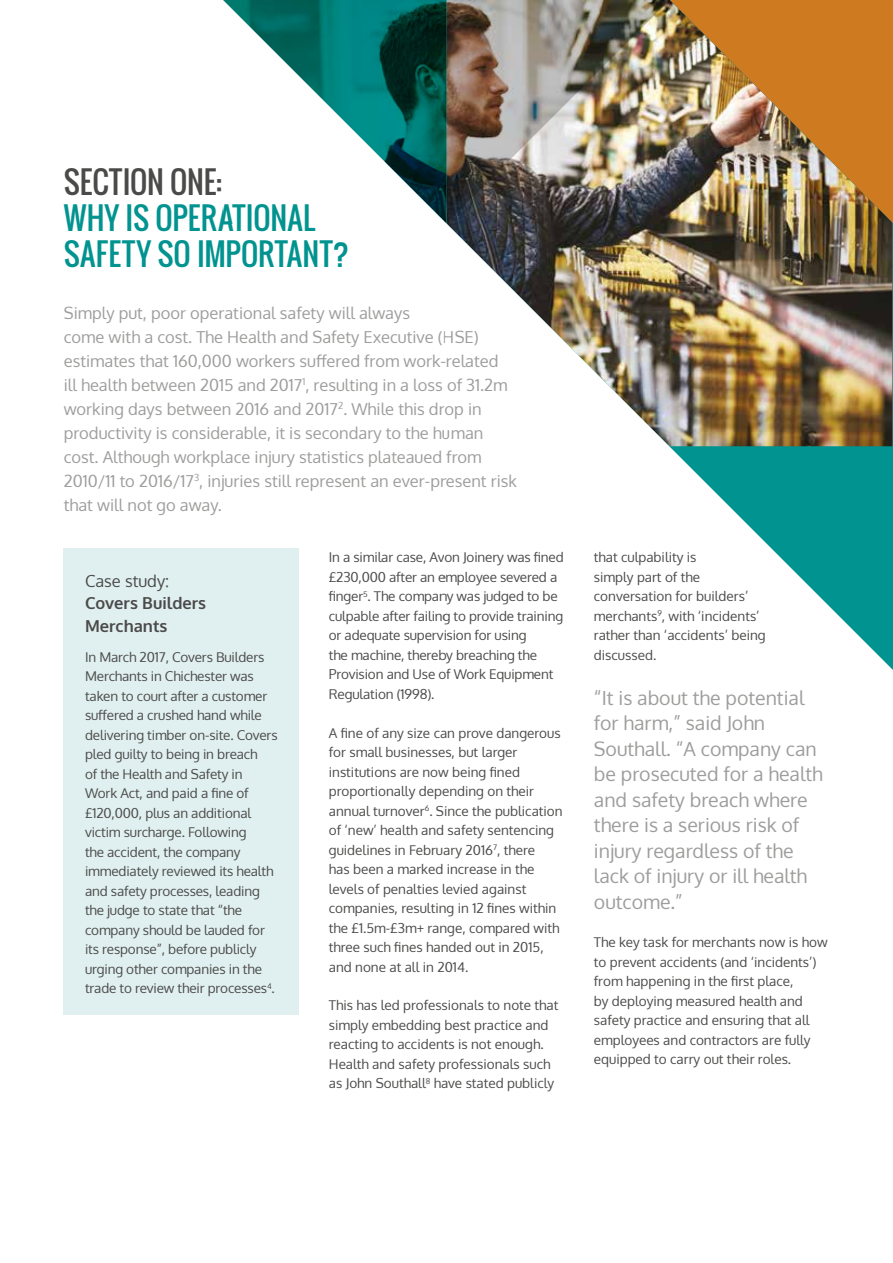
<style>
.page{position:relative;width:893px;height:1263px;background:#fff}
.page>*{position:absolute;margin:0;border:0;box-sizing:border-box;transform-origin:0 0}
.t1{font:30px/36px "Oswald";letter-spacing:.01em;color:#00938f}
.t2{font:30px "Oswald";letter-spacing:-.005em;color:#4a4a49}
.t3{font:19.5px/25.5px "Oxygen";color:#9d9d9c}
.t4{font:16.5px/24px "Oxygen";color:#9d9d9c}
.t5{font:700 16.5px/22.5px "Oxygen";color:#4a4a49}
.t6{font:16.5px "Oxygen";color:#4a4a49}
.t7{font:13.5px/19.5px "Oxygen";letter-spacing:-.005em;color:#4a4a49}
</style>
<div class="page">
<div style="left:64px;top:549px;width:235px;height:466px;background:#e0efef"></div>
<img style="left:446px;top:223px;width:446px;height:223px">
<img style="left:670px;top:0;width:223px;height:223px">
<svg style="left:670px;top:446px;width:223px;height:224px;fill:#00938f"></svg>
<img style="left:446px;top:0;width:224px;height:223px">
<svg style="left:223px;top:0;width:223px;height:223px"></svg>
<h1 class="t2" style="left:64px;top:160px;width:160px">SECTION ONE:</h1>
<h1 class="t1" style="left:64px;top:200px;width:287px">WHY IS OPERATIONAL<br>SAFETY SO IMPORTANT?</h1>
<p class="t4" style="left:64px;top:301px;width:455px">Simply put, poor operational safety will always<br>come with a cost. The Health and Safety Executive (HSE) estimates that 160,000 workers suffered from work-related<br>ill health between 2015 and 2017<sup>1</sup>, resulting in a loss of 31.2m working days between 2016 and 2017<sup>2</sup>. While this drop in productivity is considerable, it is secondary to the human cost. Although workplace injury statistics plateaued from 2010/11 to 2016/17<sup>3</sup>, injuries still represent an ever-present risk that will not go away.</p>
<p class="t6" style="left:85px;top:570px;width:86px">Case study:</p>
<p class="t5" style="left:85px;top:592px;width:123px">Covers Builders<br>Merchants</p>
<p class="t7" style="left:85px;top:647px;width:194px">In March 2017, Covers Builders<br>Merchants in Chichester was taken to court after a customer suffered a crushed hand while delivering timber on-site. Covers pled guilty to being in breach<br>of the Health and Safety in<br>Work Act, and paid a fine of £120,000, plus an additional victim surcharge. Following<br>the accident, the company immediately reviewed its health and safety processes, leading the judge to state that “the company should be lauded for its response”, before publicly urging other companies in the trade to review their processes<sup>4</sup>.</p>
<p class="t7" style="left:329px;top:548px;width:236px">In a similar case, Avon Joinery was fined £230,000 after an employee severed a finger<sup>5</sup>. The company was judged to be culpable after failing to provide training or adequate supervision for using<br>the machine, thereby breaching the Provision and Use of Work Equipment Regulation (1998).</p>
<p class="t7" style="left:329px;top:723px;width:235px">A fine of any size can prove dangerous for small businesses, but larger institutions are now being fined proportionally depending on their annual turnover<sup>6</sup>. Since the publication of ‘new’ health and safety sentencing guidelines in February 2016<sup>7</sup>, there<br>has been a marked increase in the levels of penalties levied against companies, resulting in 12 fines within the £1.5m-£3m+ range, compared with three such fines handed out in 2015, and none at all in 2014.</p>
<p class="t7" style="left:329px;top:996px;width:231px">This has led professionals to note that simply embedding best practice and reacting to accidents is not enough.<br>Health and safety professionals such as John Southall<sup>8</sup> have stated publicly</p>
<p class="t7" style="left:594px;top:548px;width:173px">that culpability is<br>simply part of the conversation for builders’ merchants<sup>9</sup>, with ‘incidents’ rather than ‘accidents’ being discussed.</p>
<h2 class="t3" style="left:594px;top:685px;width:230px">“It is about the potential for harm,” said John<br>Southall. “A company can be prosecuted for a health and safety breach where there is a serious risk of injury regardless of the lack of injury or ill health outcome.”</h2>
<p class="t7" style="left:594px;top:933px;width:235px">The key task for merchants now is how to prevent accidents (and ‘incidents’) from happening in the first place,<br>by deploying measured health and safety practice and ensuring that all employees and contractors are fully equipped to carry out their roles.</p>
</div>
